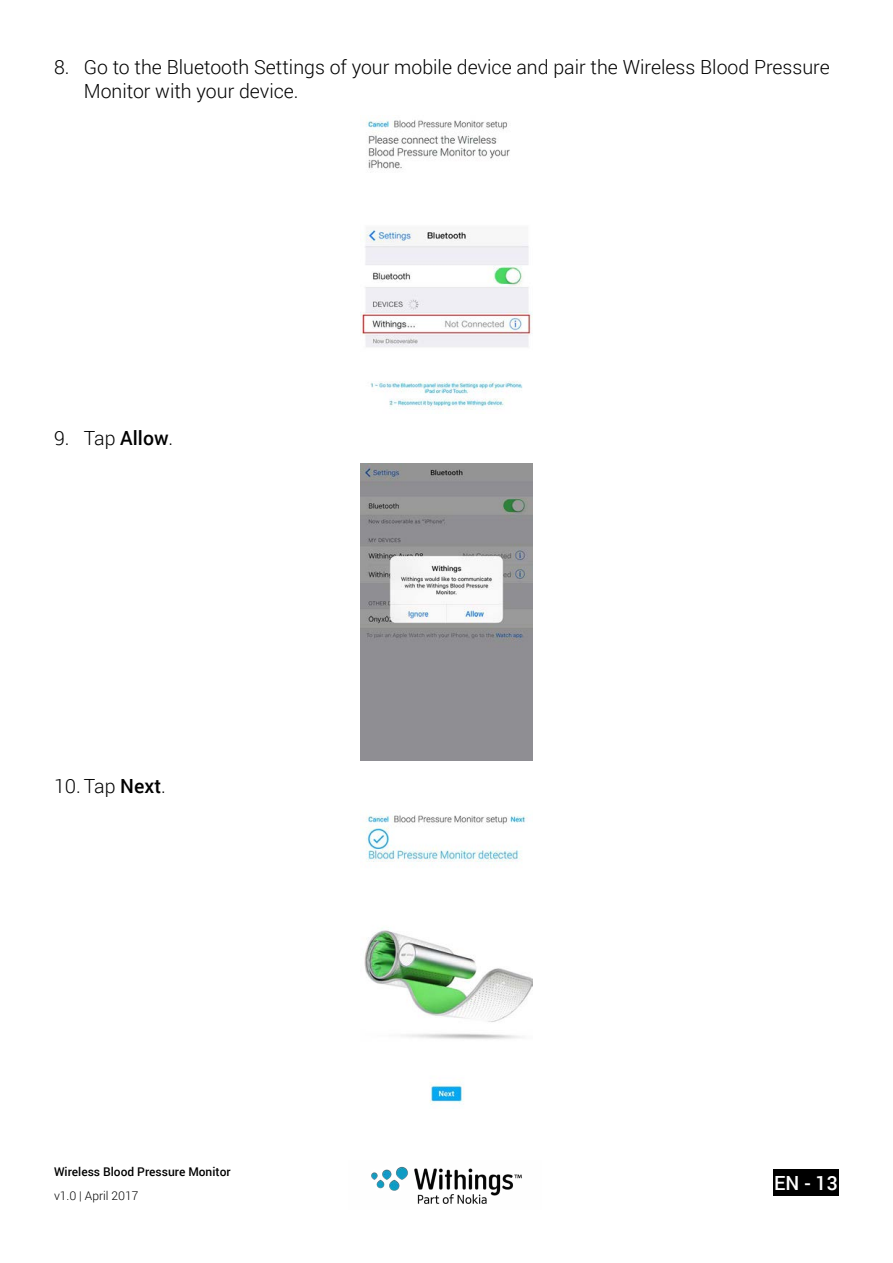
<style>
.page{position:relative;width:893px;height:1263px;background:#fff}
.page>*{position:absolute;margin:0;border:0;box-sizing:border-box;transform-origin:0 0}
.t1{font:300 19.5px/23.4px "Roboto";color:#000}
.t2{font:500 19.5px "Roboto";color:#fff}
.t3{font:500 12px "Roboto";color:#000}
.t4{font:300 12px "Roboto";color:#000}
.s1{font-weight:500}
</style>
<div class="page">
<div style="left:773px;top:1169px;width:66px;height:27px;background:#000"></div>
<img style="left:371px;top:1166px;width:151px;height:38px">
<img style="left:360px;top:120px;width:172px;height:290px">
<img style="left:360px;top:463px;width:172px;height:298px">
<img style="left:364px;top:815px;width:168px;height:289px">
<p class="t1" style="left:84px;top:55px;width:747px;text-indent:-30px">8. Go to the Bluetooth Settings of your mobile device and pair the Wireless Blood Pressure<br>Monitor with your device.</p>
<p class="t1" style="left:54px;top:426px;width:121px">9. Tap <span class="s1">Allow</span>.</p>
<p class="t1" style="left:54px;top:773px;width:113px">10. Tap <span class="s1">Next</span>.</p>
<p class="t3" style="left:54px;top:1163px;width:178px">Wireless Blood Pressure Monitor</p>
<p class="t4" style="left:54px;top:1187px;width:86px">v1.0 | April 2017</p>
<p class="t2" style="left:774px;top:1169px;width:65px">EN - 13</p>
</div>
